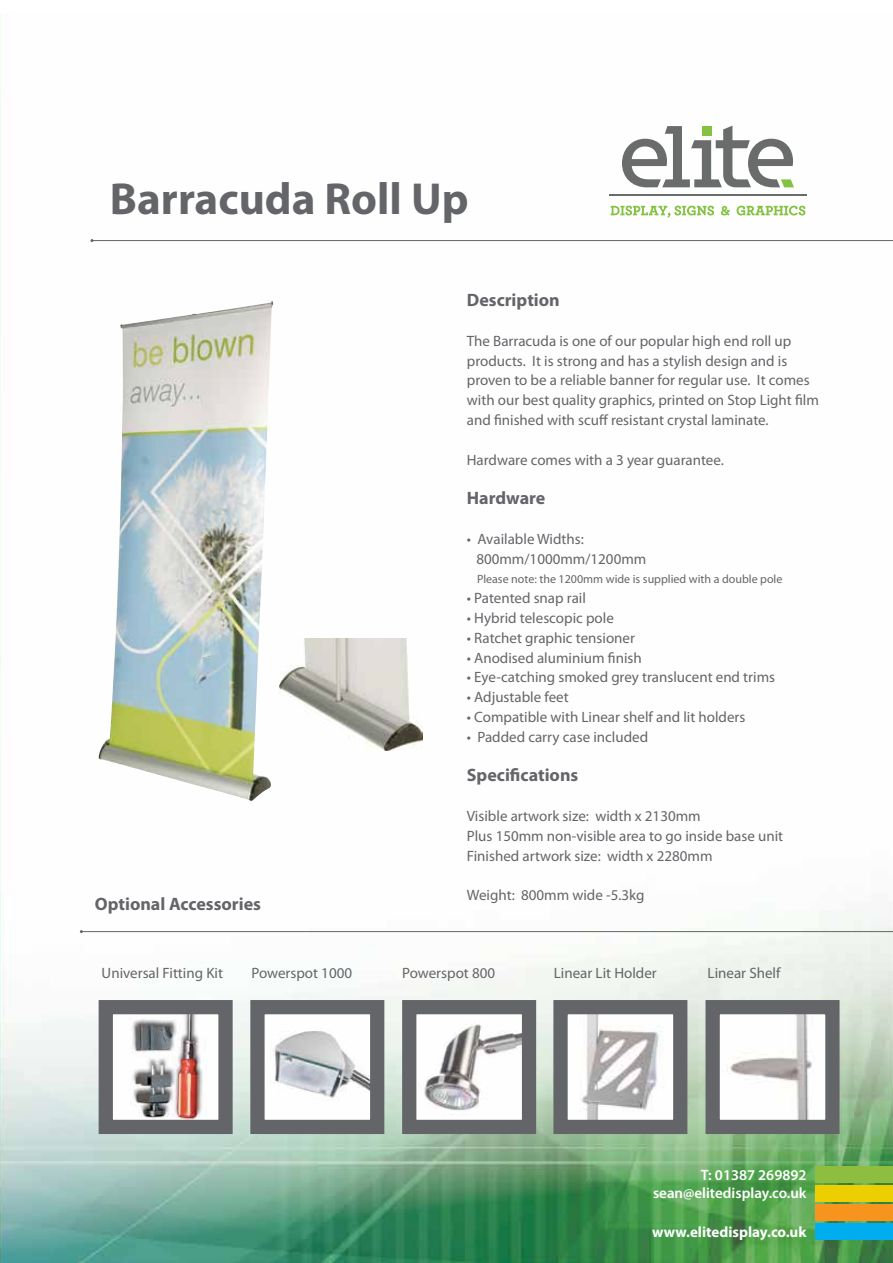
<style>
.page{position:relative;width:893px;height:1263px;background:#fff}
.page>*{position:absolute;margin:0;border:0;box-sizing:border-box;transform-origin:0 0}
.t1{font:700 45px "Myriad Pro";color:#646569}
.t2{font:700 18px "Myriad Pro";color:#646569}
.t3{font:15px/19.8px "Myriad Pro";color:#646569}
.t4{font:600 15px/18px "Myriad Pro";color:#fff;text-align:right}
.t5{font:700 15px "Myriad Pro";color:#fff}
.t6{font:12px "Myriad Pro";color:#646569}
</style>
<div class="page">
<img style="left:1px;top:125px;width:892px;height:1138px">
<img style="left:417px;top:1015px;width:104px;height:104px">
<div style="left:402px;top:1000px;width:134px;height:134px;border:14px solid #646569"></div>
<hr style="left:92px;top:240px;width:801px;height:1px;background:#646569">
<hr style="left:81px;top:931px;width:812px;height:1px;background:#646569">
<img style="left:114px;top:1015px;width:104px;height:104px">
<div style="left:99px;top:1000px;width:134px;height:134px;border:14px solid #646569"></div>
<img style="left:568px;top:1015px;width:104px;height:104px">
<div style="left:553px;top:1000px;width:134px;height:134px;border:14px solid #646569"></div>
<img style="left:720px;top:1015px;width:104px;height:104px">
<div style="left:705px;top:1000px;width:134px;height:134px;border:14px solid #646569"></div>
<img style="left:265px;top:1015px;width:104px;height:104px">
<div style="left:250px;top:1000px;width:134px;height:134px;border:14px solid #646569"></div>
<img style="left:99px;top:300px;width:174px;height:501px">
<img style="left:280px;top:639px;width:143px;height:112px">
<div style="left:816px;top:1166px;width:77px;height:16px;background:#8ebe3f"></div>
<div style="left:816px;top:1185px;width:77px;height:16px;background:#edce00"></div>
<div style="left:816px;top:1204px;width:77px;height:16px;background:#f7941e"></div>
<div style="left:816px;top:1223px;width:77px;height:16px;background:#00aeef"></div>
<svg style="left:611px;top:206px;width:103px;height:12px"></svg>
<svg style="left:721px;top:206px;width:9px;height:10px"></svg>
<svg style="left:736px;top:206px;width:69px;height:9px"></svg>
<svg style="left:622px;top:126px;width:172px;height:61px"></svg>
<div style="left:702px;top:126px;width:9px;height:10px;background:#84c241"></div>
<hr style="left:609px;top:194px;width:197px;height:2px;background:#6a6c6c">
<h1 class="t1" style="left:110px;top:170px;width:360px">Barracuda Roll Up</h1>
<p class="t2" style="left:95px;top:893px;width:168px">Optional Accessories</p>
<p class="t2" style="left:467px;top:288px;width:94px">Description</p>
<p class="t3" style="left:467px;top:331px;width:354px">The Barracuda is one of our popular high end roll up products. It is strong and has a stylish design and is proven to be a reliable banner for regular use. It comes with our best quality graphics, printed on Stop Light film and finished with scuff resistant crystal laminate.</p>
<p class="t3" style="left:467px;top:449px;width:258px">Hardware comes with a 3 year guarantee.</p>
<p class="t2" style="left:467px;top:486px;width:80px">Hardware</p>
<p class="t3" style="left:476px;top:529px;width:171px;text-indent:-10px">• Available Widths:<br>800mm/1000mm/1200mm</p>
<p class="t6" style="left:477px;top:572px;width:307px">Please note: the 1200mm wide is supplied with a double pole</p>
<p class="t3" style="left:467px;top:588px;width:121px">• Patented snap rail</p>
<p class="t3" style="left:467px;top:608px;width:149px">• Hybrid telescopic pole</p>
<p class="t3" style="left:467px;top:628px;width:170px">• Ratchet graphic tensioner</p>
<p class="t3" style="left:467px;top:647px;width:176px">• Anodised aluminium finish</p>
<p class="t3" style="left:467px;top:667px;width:310px">• Eye-catching smoked grey translucent end trims</p>
<p class="t3" style="left:467px;top:687px;width:103px">• Adjustable feet</p>
<p class="t3" style="left:467px;top:707px;width:280px">• Compatible with Linear shelf and lit holders</p>
<p class="t3" style="left:467px;top:727px;width:183px">• Padded carry case included</p>
<p class="t2" style="left:467px;top:764px;width:113px">Specifications</p>
<p class="t3" style="left:467px;top:806px;width:318px">Visible artwork size: width x 2130mm<br>Plus 150mm non-visible area to go inside base unit<br>Finished artwork size: width x 2280mm</p>
<p class="t3" style="left:467px;top:885px;width:179px">Weight: 800mm wide -5.3kg</p>
<p class="t3" style="left:251px;top:962px;width:102px">Powerspot 1000</p>
<p class="t3" style="left:708px;top:962px;width:74px">Linear Shelf</p>
<p class="t3" style="left:102px;top:962px;width:123px">Universal Fitting Kit</p>
<p class="t3" style="left:402px;top:962px;width:94px">Powerspot 800</p>
<p class="t3" style="left:554px;top:962px;width:104px">Linear Lit Holder</p>
<p class="t4" style="left:653px;top:1165px;width:155px">T: 01387 269892 sean@elitedisplay.co.uk</p>
<p class="t5" style="left:652px;top:1222px;width:156px">www.elitedisplay.co.uk</p>
</div>
